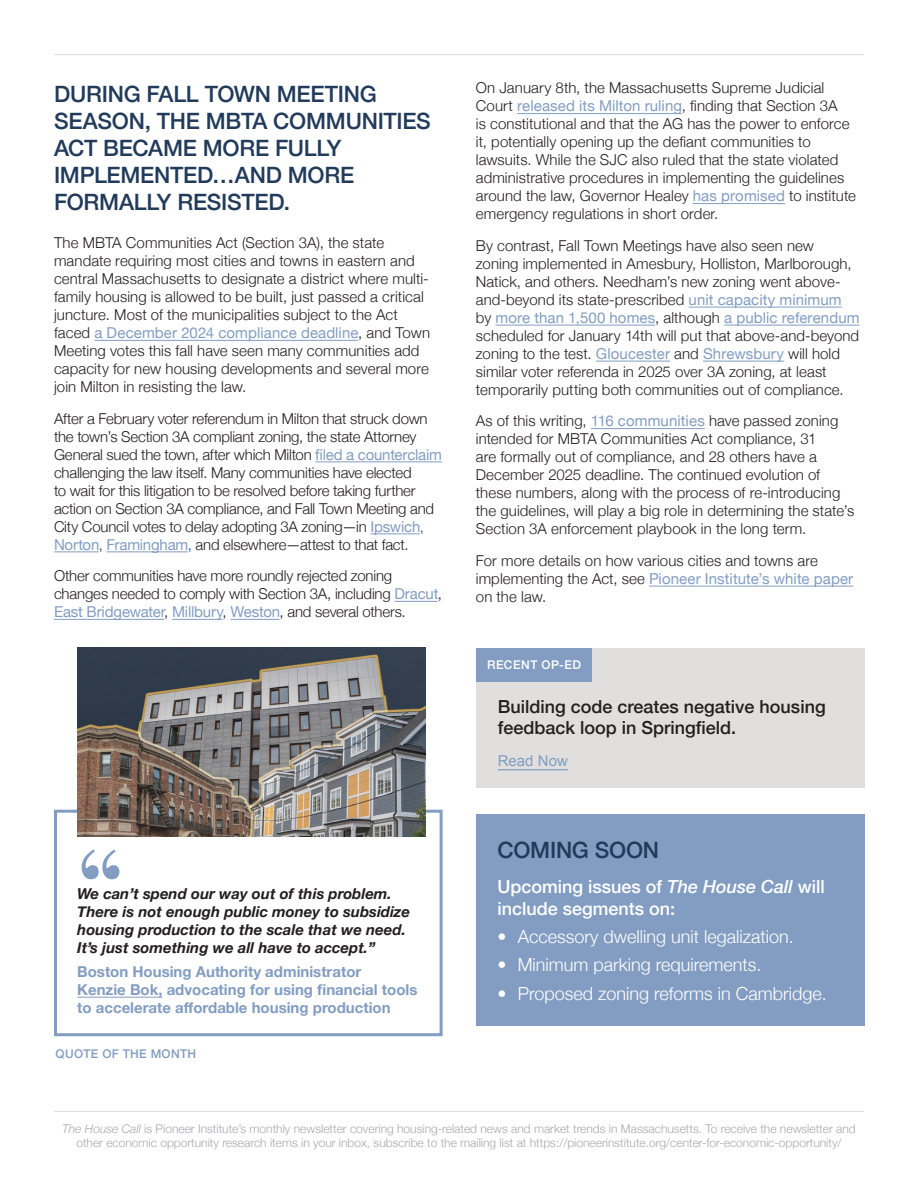
<style>
.page{position:relative;width:918px;height:1188px;background:#fff}
.page>*{position:absolute;margin:0;border:0;box-sizing:border-box;transform-origin:0 0}
.Article_Titles{font:500 22.5px/27px "Helvetica Neue";letter-spacing:-.01em;color:#223b5b}
.t1{font:300 18px "Helvetica Neue";color:#fff}
.t2{font:500 18px/21.6px "Helvetica Neue";color:#231f20}
.Heading_2{font:500 18px/21.6px "Helvetica Neue";color:#fff}
.Body{font:300 15px/18px "Helvetica Neue";letter-spacing:.005em;color:#231f20}
.Body-2{font:300 15px/18px "Helvetica Neue";letter-spacing:-.015em;color:#231f20}
.t3{font:italic 700 15px/18px "Helvetica Neue";color:#231f20}
.t4{font:700 15px/18px "Helvetica Neue";color:#829dc1}
.Callout_Link{font:15px "Arial";color:#829dc1}
.t5{font:300 12px/14.4px "Helvetica Neue";color:#a8a9ad;text-align:center}
.t6{font:500 12px "Helvetica Neue";letter-spacing:.025em;color:#829dc1}
.t7{font:500 12px "Helvetica Neue";letter-spacing:.04em;color:#fff}
.s1{font-weight:400;color:#829dc1}
.s2{font-family:"Helvetica"}
.s3{color:#0b46e6}
.s4{font-style:italic}
</style>
<div class="page">
<hr style="left:54px;top:54px;width:810px;height:1px;background:#e0dfde">
<hr style="left:54px;top:1111px;width:810px;height:1px;background:#e0dfde">
<div style="left:476px;top:648px;width:389px;height:140px;background:#e0dfde"></div>
<hr style="left:498px;top:769px;width:70px;height:1px;background:#829dc1">
<div style="left:476px;top:648px;width:116px;height:33px;background:#829dc1"></div>
<div style="left:476px;top:814px;width:388px;height:212px;background:#829dc1"></div>
<hr style="left:77px;top:997px;width:86px;height:1px;background:#829dc1">
<div style="left:54px;top:810px;width:389px;height:226px;border:3px solid #829dc1"></div>
<svg style="left:82px;top:850px;width:37px;height:29px"></svg>
<img style="left:78px;top:647px;width:347px;height:189px">
<hr style="left:94px;top:340px;width:264px;height:1px;background:#829dc1">
<hr style="left:315px;top:461px;width:127px;height:1px;background:#829dc1">
<hr style="left:371px;top:533px;width:49px;height:1px;background:#829dc1">
<hr style="left:54px;top:551px;width:45px;height:1px;background:#829dc1">
<hr style="left:107px;top:551px;width:81px;height:1px;background:#829dc1">
<hr style="left:394px;top:601px;width:44px;height:1px;background:#829dc1">
<hr style="left:54px;top:619px;width:110px;height:1px;background:#829dc1">
<hr style="left:172px;top:619px;width:51px;height:1px;background:#829dc1">
<hr style="left:230px;top:619px;width:50px;height:1px;background:#829dc1">
<hr style="left:517px;top:113px;width:165px;height:1px;background:#829dc1">
<hr style="left:693px;top:203px;width:92px;height:1px;background:#829dc1">
<hr style="left:689px;top:307px;width:153px;height:1px;background:#829dc1">
<hr style="left:495px;top:325px;width:160px;height:1px;background:#829dc1">
<hr style="left:724px;top:325px;width:136px;height:1px;background:#829dc1">
<hr style="left:596px;top:361px;width:74px;height:1px;background:#829dc1">
<hr style="left:703px;top:361px;width:81px;height:1px;background:#829dc1">
<hr style="left:591px;top:428px;width:114px;height:1px;background:#829dc1">
<hr style="left:649px;top:586px;width:204px;height:1px;background:#829dc1">
<p class="Article_Titles" style="left:54px;top:79px;width:378px">DURING FALL TOWN MEETING<br>SEASON, THE MBTA COMMUNITIES<br>ACT BECAME MORE FULLY<br>IMPLEMENTED…AND MORE<br>FORMALLY RESISTED.</p>
<p class="Body" style="left:54px;top:233px;width:378px">The MBTA Communities Act (Section 3A), the state mandate requiring most cities and towns in eastern and central Massachusetts to designate a district where multi&shy;family housing is allowed to be built, just passed a critical juncture. Most of the municipalities subject to the Act faced <span class="s1">a December 2024 compliance deadline</span>, and Town Meeting votes this fall have seen many communities add capacity for new housing developments and several more join Milton in resisting the law.</p>
<p class="Body-2" style="left:54px;top:408px;width:390px">After a February voter referendum in Milton that struck down the town’s Section 3A compliant zoning, the state Attorney General sued the town, after which Milton <span class="s1">filed a counterclaim </span>challenging the law itself. Many communities have elected<br>to wait for this litigation to be resolved before taking further action on Section 3A compliance, and Fall Town Meeting and City Council votes to delay adopting 3A zoning—in <span class="s1">Ipswich</span><span class="s2">, </span><span class="s1">Norton</span><span class="s2">,</span> <span class="s1">Framingham</span><span class="s3">,</span> and elsewhere—attest to that fact.</p>
<p class="Body" style="left:54px;top:566px;width:390px">Other communities have more roundly rejected zoning changes needed to comply with Section 3A, including <span class="s1">Dracut</span>,<br><span class="s1">East Bridgewater</span>, <span class="s1">Millbury</span>, <span class="s1">Weston</span>, and several others.</p>
<p class="t3" style="left:77px;top:885px;width:334px">We can’t spend our way out of this problem.<br>There is not enough public money to subsidize housing production to the scale that we need.<br>It’s just something we all have to accept.”</p>
<p class="t4" style="left:77px;top:963px;width:342px">Boston Housing Authority administrator<br>Kenzie Bok, advocating for using financial tools to accelerate affordable housing production</p>
<p class="t6" style="left:56px;top:1044px;width:142px">QUOTE OF THE MONTH</p>
<p class="Body" style="left:476px;top:78px;width:382px">On January 8th, the Massachusetts Supreme Judicial Court <span class="s1">released its Milton ruling</span>, finding that Section 3A<br>is constitutional and that the AG has the power to enforce it, potentially opening up the defiant communities to lawsuits. While the SJC also ruled that the state violated administrative procedures in implementing the guidelines around the law, Governor Healey <span class="s1">has promised</span> to institute emergency regulations in short order.</p>
<p class="Body" style="left:476px;top:235px;width:385px">By contrast, Fall Town Meetings have also seen new zoning implemented in Amesbury, Holliston, Marlborough, Natick, and others. Needham’s new zoning went above&shy;and-beyond its state-prescribed <span class="s1">unit capacity minimum </span>by <span class="s1">more than 1,500 homes</span>, although <span class="s1">a public referendum </span>scheduled for January 14th will put that above-and-beyond zoning to the test. <span class="s1">Gloucester</span> and <span class="s1">Shrewsbury</span> will hold similar voter referenda in 2025 over 3A zoning, at least temporarily putting both communities out of compliance.</p>
<p class="Body" style="left:476px;top:411px;width:380px">As of this writing, <span class="s1">116 communities</span> have passed zoning intended for MBTA Communities Act compliance, 31<br>are formally out of compliance, and 28 others have a December 2025 deadline. The continued evolution of these numbers, along with the process of re-introducing the guidelines, will play a big role in determining the state’s Section 3A enforcement playbook in the long term.</p>
<p class="Body" style="left:476px;top:550px;width:379px">For more details on how various cities and towns are implementing the Act, see <span class="s1">Pioneer Institute’s white paper </span>on the law.</p>
<p class="t7" style="left:487px;top:655px;width:96px">RECENT OP-ED</p>
<p class="t2" style="left:498px;top:694px;width:329px">Building code creates negative housing feedback loop in Springfield.</p>
<p class="Callout_Link" style="left:498px;top:751px;width:72px">Read Now</p>
<p class="Article_Titles" style="left:497px;top:835px;width:163px">COMING SOON</p>
<p class="Heading_2" style="left:497px;top:874px;width:329px">Upcoming issues of <span class="s4">The House Call</span> will include segments on:</p>
<p class="t1" style="left:497px;top:922px;width:298px">• Accessory dwelling unit legalization.</p>
<p class="t1" style="left:497px;top:951px;width:266px">• Minimum parking requirements.</p>
<p class="t1" style="left:497px;top:979px;width:331px">• Proposed zoning reforms in Cambridge.</p>
<p class="t5" style="left:62px;top:1121px;width:795px"><span class="s4">The House Call</span> is Pioneer Institute’s monthly newsletter covering housing-related news and market trends in Massachusetts. To receive the newsletter and other economic opportunity research items in your inbox, subscribe to the mailing list at https://pioneerinstitute.org/center-for-economic-opportunity/</p>
</div>
